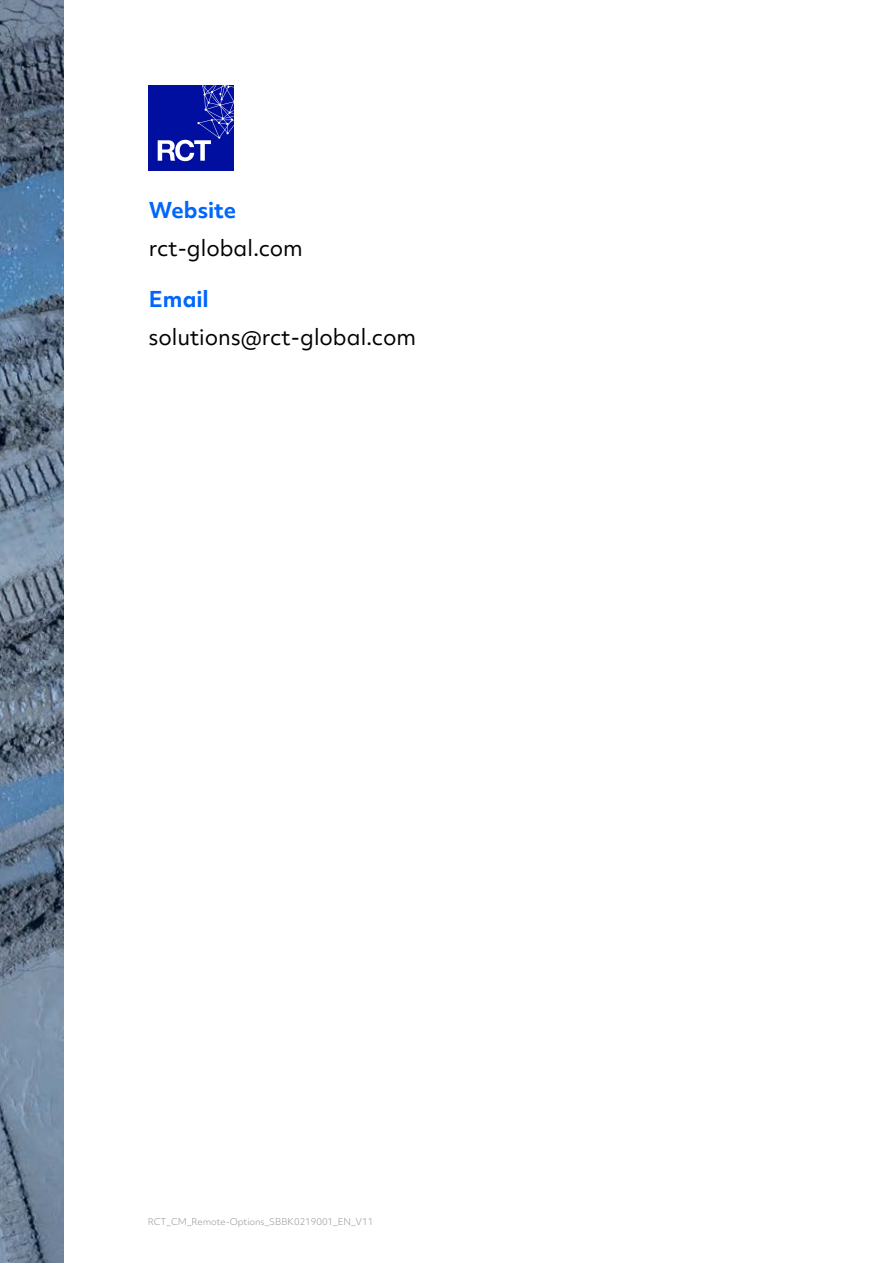
<style>
.page{position:relative;width:893px;height:1263px;background:#fff}
.page>*{position:absolute;margin:0;border:0;box-sizing:border-box;transform-origin:0 0}
.t1{font:21px "Objektiv Mk 2";color:#000}
.t2{font:700 21px "Objektiv Mk 2";color:#0066fc}
.t3{font:300 9px "Objektiv Mk 2";color:#939598}
</style>
<div class="page">
<div style="left:149px;top:85px;width:85px;height:85px;background:#000f9f"></div>
<svg style="left:158px;top:85px;width:76px;height:76px"></svg>
<img style="left:0;top:0;width:64px;height:1263px">
<h1 class="t2" style="left:149px;top:196px;width:89px">Website</h1>
<h1 class="t1" style="left:149px;top:234px;width:156px">rct-global.com</h1>
<h1 class="t2" style="left:149px;top:284px;width:61px">Email</h1>
<h1 class="t1" style="left:149px;top:322px;width:269px">solutions@rct-global.com</h1>
<p class="t3" style="left:148px;top:1215px;width:227px">RCT_CM_Remote-Options_SBBK0219001_EN_V11</p>
</div>
